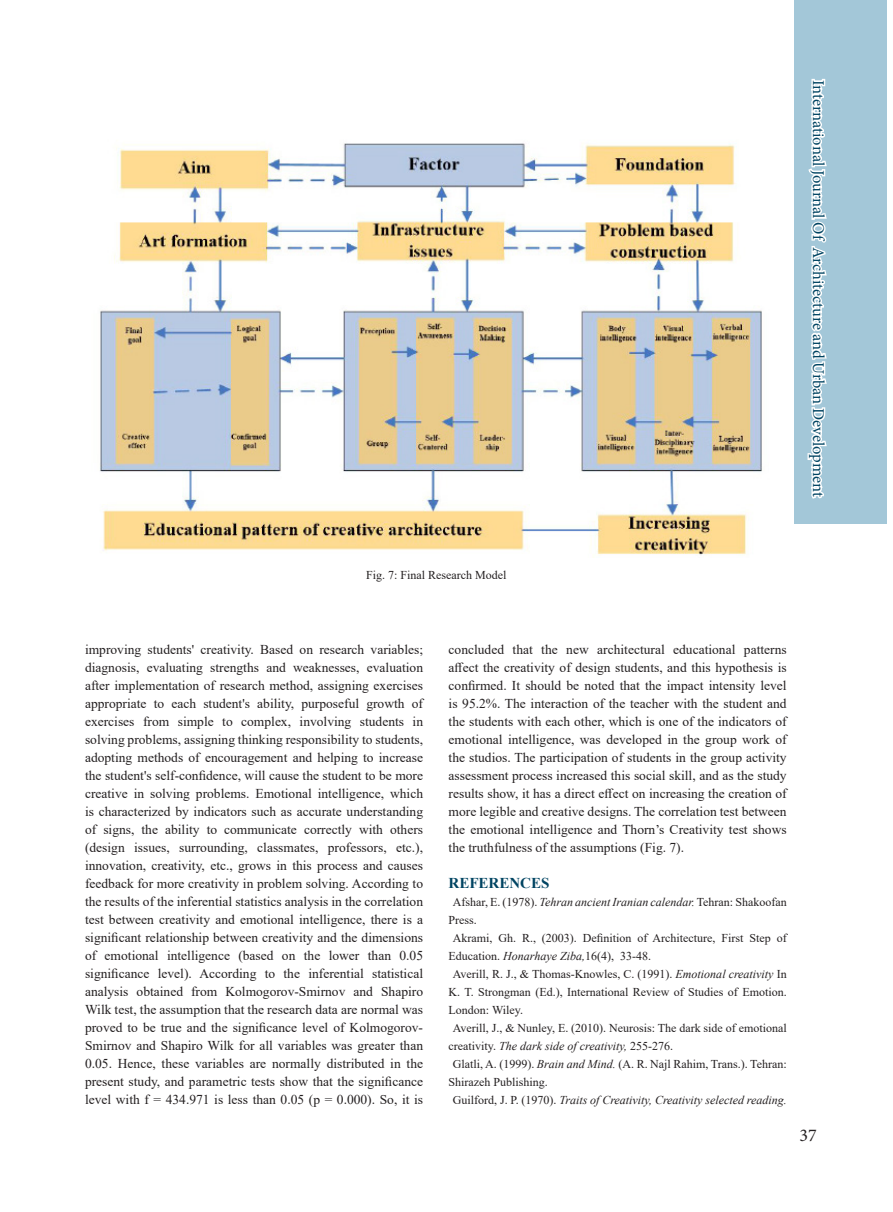
<style>
.page{position:relative;width:893px;height:1212px;background:#fff}
.page>*{position:absolute;margin:0;border:0;box-sizing:border-box;transform-origin:0 0}
.t1{font:18px "Minion Pro";color:#231f20}
.t2{font:16.5px "Minion Pro";letter-spacing:-.005em;color:#004462}
.متن_لاتین_اصلی{font:700 15px "Times New Roman";color:#004462}
.متن_لاتین_اصلی-2{font:13.5px/18px "Times New Roman";color:#231f20;text-align:justify}
.متن_لاتین_اصلی-3{font:12px/18px "Times New Roman";color:#231f20}
.متن_لاتین_اصلی-4{font:italic 12px "Times New Roman";color:#231f20}
.abstract{font:12px "Times New Roman";color:#231f20}
.s1{font-style:italic}
.s2{font-style:normal}
</style>
<div class="page">
<div style="left:794px;top:0;width:92px;height:524px;background:#a3c7d8"></div>
<svg style="left:807px;top:78px;width:20px;height:421px"></svg>
<img style="left:100px;top:143px;width:662px;height:412px">
<p class="t2" style="left:829px;top:80px;width:419px;rotate:90deg">International Journal Of Architecture and Urban Development</p>
<p class="abstract" style="left:366px;top:566px;width:142px">Fig. 7: Final Research Model</p>
<p class="متن_لاتین_اصلی-2" style="left:85px;top:640px;width:340px">improving students' creativity. Based on research variables; diagnosis, evaluating strengths and weaknesses, evaluation after implementation of research method, assigning exercises appropriate to each student's ability, purposeful growth of exercises from simple to complex, involving students in solving problems, assigning thinking responsibility to students, adopting methods of encouragement and helping to increase the student's self-confidence, will cause the student to be more creative in solving problems. Emotional intelligence, which is characterized by indicators such as accurate understanding of signs, the ability to communicate correctly with others (design issues, surrounding, classmates, professors, etc.), innovation, creativity, etc., grows in this process and causes feedback for more creativity in problem solving. According to the results of the inferential statistics analysis in the correlation test between creativity and emotional intelligence, there is a significant relationship between creativity and the dimensions of emotional intelligence (based on the lower than 0.05 significance level). According to the inferential statistical analysis obtained from Kolmogorov-Smirnov and Shapiro Wilk test, the assumption that the research data are normal was proved to be true and the significance level of Kolmogorov-Smirnov and Shapiro Wilk for all variables was greater than 0.05. Hence, these variables are normally distributed in the present study, and parametric tests show that the significance level with f = 434.971 is less than 0.05 (p = 0.000). So, it is</p>
<p class="متن_لاتین_اصلی-2" style="left:449px;top:640px;width:340px">concluded that the new architectural educational patterns affect the creativity of design students, and this hypothesis is confirmed. It should be noted that the impact intensity level is 95.2%. The interaction of the teacher with the student and the students with each other, which is one of the indicators of emotional intelligence, was developed in the group work of the studios. The participation of students in the group activity assessment process increased this social skill, and as the study results show, it has a direct effect on increasing the creation of more legible and creative designs. The correlation test between the emotional intelligence and Thorn’s Creativity test shows the truthfulness of the assumptions (Fig. 7).</p>
<p class="متن_لاتین_اصلی" style="left:449px;top:872px;width:102px">REFERENCES</p>
<p class="متن_لاتین_اصلی-3" style="left:449px;top:892px;width:340px;text-indent:4px">Afshar, E. (1978). <span class="s1">Tehran ancient Iranian calendar.</span> Tehran: Shakoofan<br>Press.</p>
<p class="متن_لاتین_اصلی-3" style="left:449px;top:928px;width:340px;text-indent:4px">Akrami, Gh. R., (2003). Definition of Architecture, First Step of<br>Education. <span class="s1">Honarhaye Ziba,</span>16(4), 33-48.</p>
<p class="متن_لاتین_اصلی-3" style="left:449px;top:964px;width:340px;text-align:justify;text-indent:4px">Averill, R. J., &amp; Thomas-Knowles, C. (1991). <span class="s1">Emotional creativity</span> In K. T. Strongman (Ed.), International Review of Studies of Emotion.<br>London: Wiley.</p>
<p class="متن_لاتین_اصلی-3" style="left:449px;top:1018px;width:340px;text-indent:4px">Averill, J., &amp; Nunley, E. (2010). Neurosis: The dark side of emotional creativity. <span class="s1">The dark side of creativity,</span> 255-276.</p>
<p class="متن_لاتین_اصلی-3" style="left:449px;top:1054px;width:340px;text-indent:4px">Glatli, A. (1999). <span class="s1">Brain and Mind.</span> (A. R. Najl Rahim, Trans.). Tehran:<br>Shirazeh Publishing.</p>
<p class="متن_لاتین_اصلی-4" style="left:453px;top:1091px;width:335px"><span class="s2">Guilford, J. P. (1970).</span> Traits of Creativity, Creativity selected reading.</p>
<h1 class="t1" style="left:800px;top:1123px;width:19px">37</h1>
</div>
